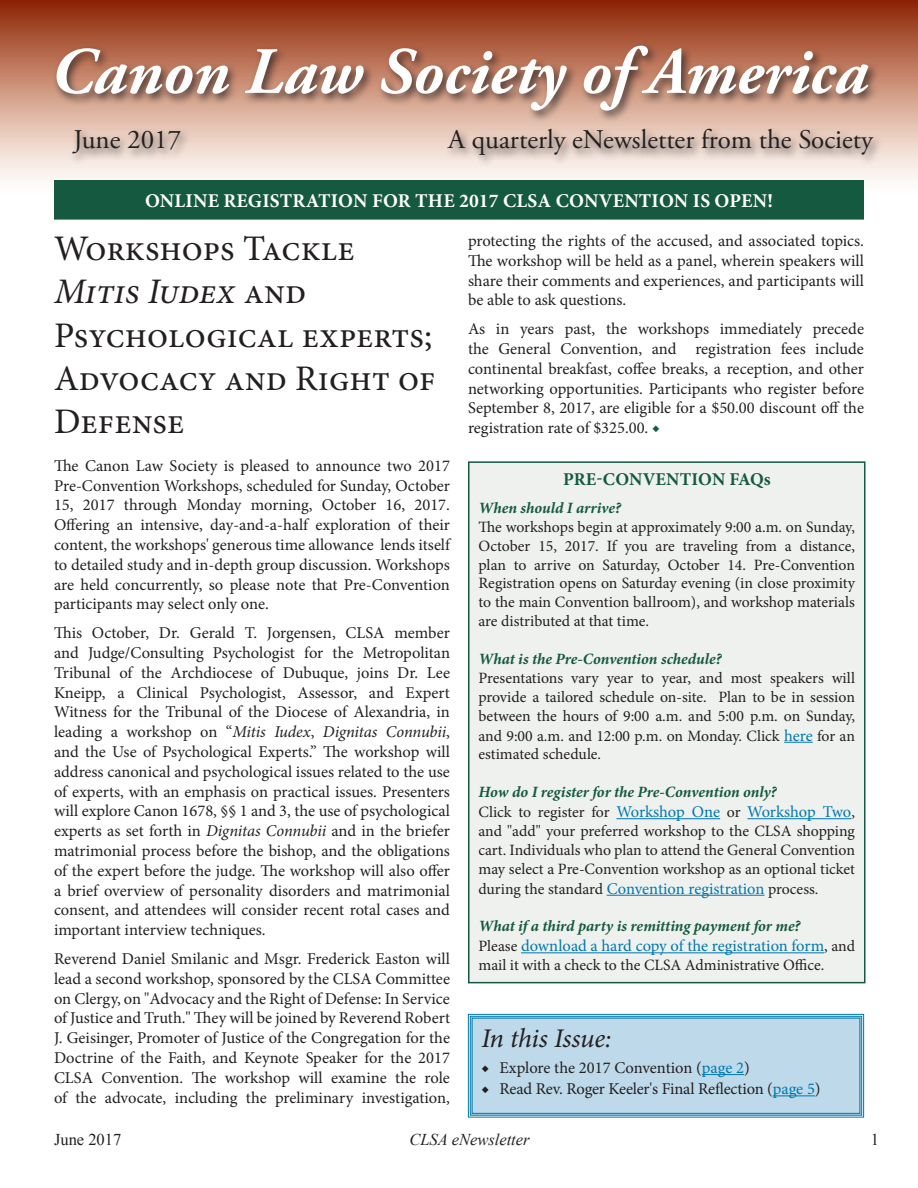
<style>
.page{position:relative;width:918px;height:1188px;background:#fff}
.page>*{position:absolute;margin:0;border:0;box-sizing:border-box;transform-origin:0 0}
.t1{font:italic 700 66px "Adobe Garamond Pro";color:#fff}
.t2{font:36px/43.2px "Minion Pro";color:#231f20}
.t3{font:27px "Adobe Garamond Pro";color:#231f20}
.Sub_Title{font:italic 27px "Minion Pro";color:#231f20}
.t4{font:700 19.5px "Minion Pro";letter-spacing:.01em;color:#fff}
.t5{font:700 18px "Minion Pro";letter-spacing:.005em;color:#145940}
.t6{font:16.5px/19.8px "Minion Pro";color:#231f20;text-align:justify}
.t7{font:16.5px "Minion Pro";letter-spacing:-.04em;color:#0078ae}
.t8{font:italic 16.5px "Times New Roman";color:#231f20}
.t9{font:16.5px "Times New Roman";color:#231f20}
.t10{font:15.75px/19.2px "Minion Pro";color:#231f20;text-align:justify}
.t11{font:italic 700 15.75px "Minion Pro";letter-spacing:-.005em;color:#145940}
.s1{font-style:italic}
.s2{color:#145940}
.s3{font-size:16.5px;color:#0078ae}
.s4{font-size:15.75px;color:#231f20}
.s5{color:#0078ae}
</style>
<div class="page">
<div style="left:0;top:0;width:918px;height:200px;background:linear-gradient(to bottom,#942b06,#fff)"></div>
<div style="left:52px;top:42px;width:832px;height:126px;background:#231f20;opacity:.75"></div>
<div style="left:468px;top:1014px;width:396px;height:104px;background:#bdd9ea"></div>
<div style="left:470px;top:1016px;width:392px;height:100px;border:1px solid #0078ae"></div>
<div style="left:472px;top:1018px;width:388px;height:96px;border:1px solid #0078ae"></div>
<div style="left:55px;top:181px;width:808px;height:38px;background:#145940"></div>
<div style="left:54px;top:180px;width:810px;height:40px;border:2px solid #145940"></div>
<div style="left:469px;top:462px;width:396px;height:521px;background:#eff1ee"></div>
<svg style="left:784px;top:742px;width:29px;height:1px"></svg>
<hr style="left:616px;top:818px;width:104px;height:1px;background:#0078ae">
<hr style="left:747px;top:818px;width:104px;height:1px;background:#0078ae">
<hr style="left:607px;top:895px;width:158px;height:1px;background:#0078ae">
<hr style="left:521px;top:952px;width:303px;height:1px;background:#0078ae">
<div style="left:468px;top:461px;width:398px;height:522px;border:2px solid #145940"></div>
<p class="t1" style="left:50px;top:34px;width:819px">Canon Law Society of America</p>
<p class="t3" style="left:73px;top:123px;width:109px">June 2017</p>
<p class="t3" style="left:448px;top:123px;width:426px">A quarterly eNewsletter from the Society</p>
<p class="t4" style="left:145px;top:187px;width:629px">ONLINE REGISTRATION FOR THE 2017 CLSA CONVENTION IS OPEN!</p>
<p class="t2" style="left:54px;top:227px;width:383px">Workshops Tackle<br><span class="s1">Mitis Iudex</span> and<br>Psychological experts;<br>Advocacy and Right of<br>Defense</p>
<p class="t6" style="left:54px;top:456px;width:399px">The Canon Law Society is pleased to announce two 2017<br>Pre-Convention Workshops, scheduled for Sunday, October 15, 2017 through Monday morning, October 16, 2017.<br>Offering an intensive, day-and-a-half exploration of their content, the workshops' generous time allowance lends itself to detailed study and in-depth group discussion. Workshops are held concurrently, so please note that Pre-Convention participants may select only one.</p>
<p class="t6" style="left:54px;top:623px;width:398px">This October, Dr. Gerald T. Jorgensen, CLSA member and Judge/Consulting Psychologist for the Metropolitan Tribunal of the Archdiocese of Dubuque, joins Dr. Lee Kneipp, a Clinical Psychologist, Assessor, and Expert Witness for the Tribunal of the Diocese of Alexandria, in leading a workshop on “<span class="s1">Mitis Iudex</span>, <span class="s1">Dignitas Connubii</span>, and the Use of Psychological Experts.” The workshop will address canonical and psychological issues related to the use of experts, with an emphasis on practical issues. Presenters will explore Canon 1678, §§ 1 and 3, the use of psychological experts as set forth in <span class="s1">Dignitas Connubii</span> and in the briefer matrimonial process before the bishop, and the obligations of the expert before the judge. The workshop will also offer a brief overview of personality disorders and matrimonial consent, and attendees will consider recent rotal cases and important interview techniques.</p>
<p class="t6" style="left:54px;top:949px;width:398px">Reverend Daniel Smilanic and Msgr. Frederick Easton will lead a second workshop, sponsored by the CLSA Committee on Clergy, on "Advocacy and the Right of Defense: In Service of Justice and Truth." They will be joined by Reverend Robert J. Geisinger, Promoter of Justice of the Congregation for the Doctrine of the Faith, and Keynote Speaker for the 2017<br>CLSA Convention. The workshop will examine the role of the advocate, including the preliminary investigation,</p>
<p class="t6" style="left:468px;top:231px;width:398px">protecting the rights of the accused, and associated topics.<br>The workshop will be held as a panel, wherein speakers will share their comments and experiences, and participants will be able to ask questions.</p>
<p class="t6" style="left:468px;top:319px;width:398px">As in years past, the workshops immediately precede the General Convention, and registration fees include continental breakfast, coffee breaks, a reception, and other networking opportunities. Participants who register before September 8, 2017, are eligible for a $50.00 discount off the registration rate of $325.00. <span class="s2">◆</span></p>
<p class="t5" style="left:563px;top:467px;width:209px">PRE-CONVENTION FAQs</p>
<p class="t11" style="left:478px;top:497px;width:144px">When should I arrive?</p>
<p class="t10" style="left:478px;top:517px;width:378px">The workshops begin at approximately 9:00 a.m. on Sunday, October 15, 2017. If you are traveling from a distance, plan to arrive on Saturday, October 14. Pre-Convention Registration opens on Saturday evening (in close proximity to the main Convention ballroom), and workshop materials are distributed at that time.</p>
<p class="t11" style="left:478px;top:648px;width:245px">What is the Pre-Convention schedule?</p>
<p class="t10" style="left:478px;top:668px;width:378px">Presentations vary year to year, and most speakers will provide a tailored schedule on-site. Plan to be in session between the hours of 9:00 a.m. and 5:00 p.m. on Sunday, and 9:00 a.m. and 12:00 p.m. on Monday. Click <span class="s3">here</span> for an estimated schedule.</p>
<p class="t11" style="left:478px;top:781px;width:300px">How do I register for the Pre-Convention only?</p>
<p class="t7" style="left:478px;top:801px;width:378px"><span class="s4">Click to register for</span> Workshop One <span class="s4">or</span> Workshop Two<span class="s4">,</span></p>
<p class="t10" style="left:478px;top:821px;width:378px">and "add" your preferred workshop to the CLSA shopping cart. Individuals who plan to attend the General Convention may select a Pre-Convention workshop as an optional ticket during the standard <span class="s3">Convention registration</span> process.</p>
<p class="t11" style="left:478px;top:915px;width:324px">What if a third party is remitting payment for me?</p>
<p class="t7" style="left:478px;top:935px;width:378px"><span class="s4">Please</span> download a hard copy of the registration form<span class="s4">, and</span></p>
<p class="t10" style="left:478px;top:956px;width:347px">mail it with a check to the CLSA Administrative Office.</p>
<p class="Sub_Title" style="left:482px;top:1020px;width:132px">In this Issue:</p>
<p class="t6" style="left:482px;top:1058px;width:270px">◆ Explore the 2017 Convention (<span class="s5">page 2</span>)</p>
<p class="t6" style="left:482px;top:1079px;width:341px">◆ Read Rev. Roger Keeler's Final Reflection (<span class="s5">page 5</span>)</p>
<p class="t9" style="left:54px;top:1129px;width:69px">June 2017</p>
<p class="t8" style="left:409px;top:1129px;width:122px">CLSA eNewsletter</p>
<p class="t9" style="left:871px;top:1129px;width:10px">1</p>
</div>
